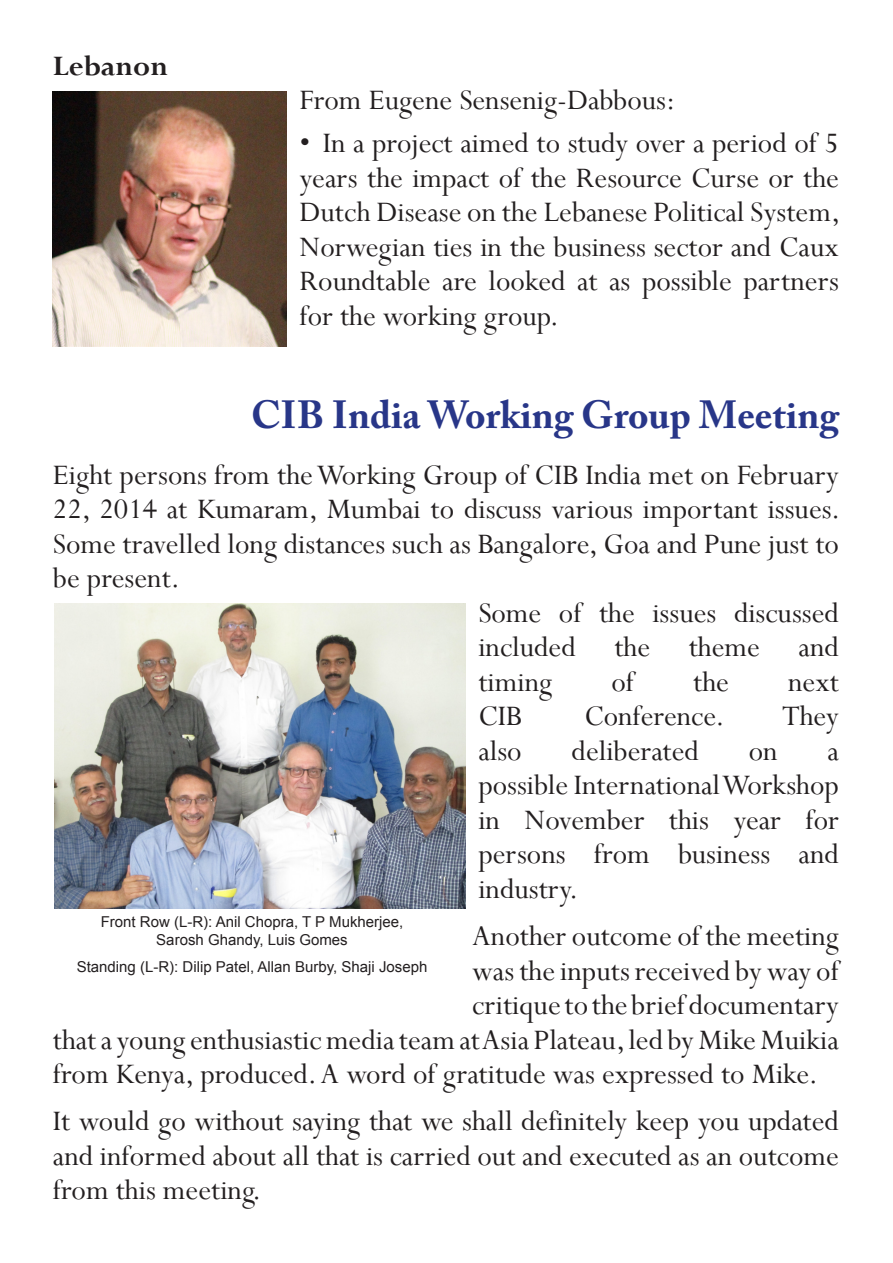
<style>
.page{position:relative;width:893px;height:1263px;background:#fff}
.page>*{position:absolute;margin:0;border:0;box-sizing:border-box;transform-origin:0 0}
.t1{font:700 39px "Adobe Caslon Pro";color:#283688}
.t2{font:31.5px/34.5px "Perpetua";color:#231f20;text-align:justify}
.t3{font:700 31.5px "Perpetua";color:#231f20}
.t4{font:15px/18px "Arial";color:#231f20;text-align:center}
</style>
<div class="page">
<img style="left:53px;top:91px;width:234px;height:255px">
<img style="left:55px;top:604px;width:411px;height:305px">
<p class="t3" style="left:53px;top:46px;width:117px">Lebanon</p>
<p class="t2" style="left:300px;top:82px;width:377px">From Eugene Sensenig-Dabbous:</p>
<p class="t2" style="left:300px;top:125px;width:542px">• In a project aimed to study over a period of 5 years the impact of the Resource Curse or the Dutch Disease on the Lebanese Political System, Norwegian ties in the business sector and Caux Roundtable are looked at as possible partners for the working group.</p>
<p class="t1" style="left:251px;top:392px;width:589px">CIB India Working Group Meeting</p>
<p class="t2" style="left:53px;top:457px;width:787px">Eight persons from the Working Group of CIB India met on February</p>
<p class="t2" style="left:53px;top:491px;width:789px">22, 2014 at Kumaram, Mumbai to discuss various important issues.</p>
<p class="t2" style="left:53px;top:526px;width:788px">Some travelled long distances such as Bangalore, Goa and Pune just to</p>
<p class="t2" style="left:53px;top:560px;width:129px">be present.</p>
<p class="t2" style="left:478px;top:595px;width:362px">Some of the issues discussed</p>
<p class="t2" style="left:478px;top:629px;width:362px">included the theme and</p>
<p class="t2" style="left:478px;top:664px;width:75px">timing</p>
<p class="t2" style="left:611px;top:664px;width:24px">of</p>
<p class="t2" style="left:693px;top:664px;width:37px">the</p>
<p class="t2" style="left:788px;top:664px;width:52px">next</p>
<p class="t2" style="left:478px;top:698px;width:45px">CIB</p>
<p class="t2" style="left:584px;top:698px;width:142px">Conference.</p>
<p class="t2" style="left:782px;top:698px;width:58px">They</p>
<p class="t2" style="left:478px;top:733px;width:45px">also</p>
<p class="t2" style="left:572px;top:733px;width:129px">deliberated</p>
<p class="t2" style="left:749px;top:733px;width:30px">on</p>
<p class="t2" style="left:478px;top:733px;width:362px;text-indent:349px">a possible International Workshop in November this year for persons from business and industry.</p>
<p class="t2" style="left:472px;top:918px;width:368px">Another outcome of the meeting</p>
<p class="t2" style="left:472px;top:953px;width:368px">was the inputs received by way of</p>
<p class="t2" style="left:472px;top:987px;width:368px">critique to the brief documentary</p>
<p class="t2" style="left:53px;top:1022px;width:787px">that a young enthusiastic media team at Asia Plateau, led by Mike Muikia</p>
<p class="t2" style="left:53px;top:1056px;width:767px">from Kenya, produced. A word of gratitude was expressed to Mike.</p>
<p class="t2" style="left:53px;top:1103px;width:787px">It would go without saying that we shall definitely keep you updated and informed about all that is carried out and executed as an outcome from this meeting.</p>
<p class="t4" style="left:101px;top:913px;width:304px">Front Row (L-R): Anil Chopra, T P Mukherjee,<br>Sarosh Ghandy, Luis Gomes</p>
<p class="t4" style="left:77px;top:957px;width:352px">Standing (L-R): Dilip Patel, Allan Burby, Shaji Joseph</p>
</div>
